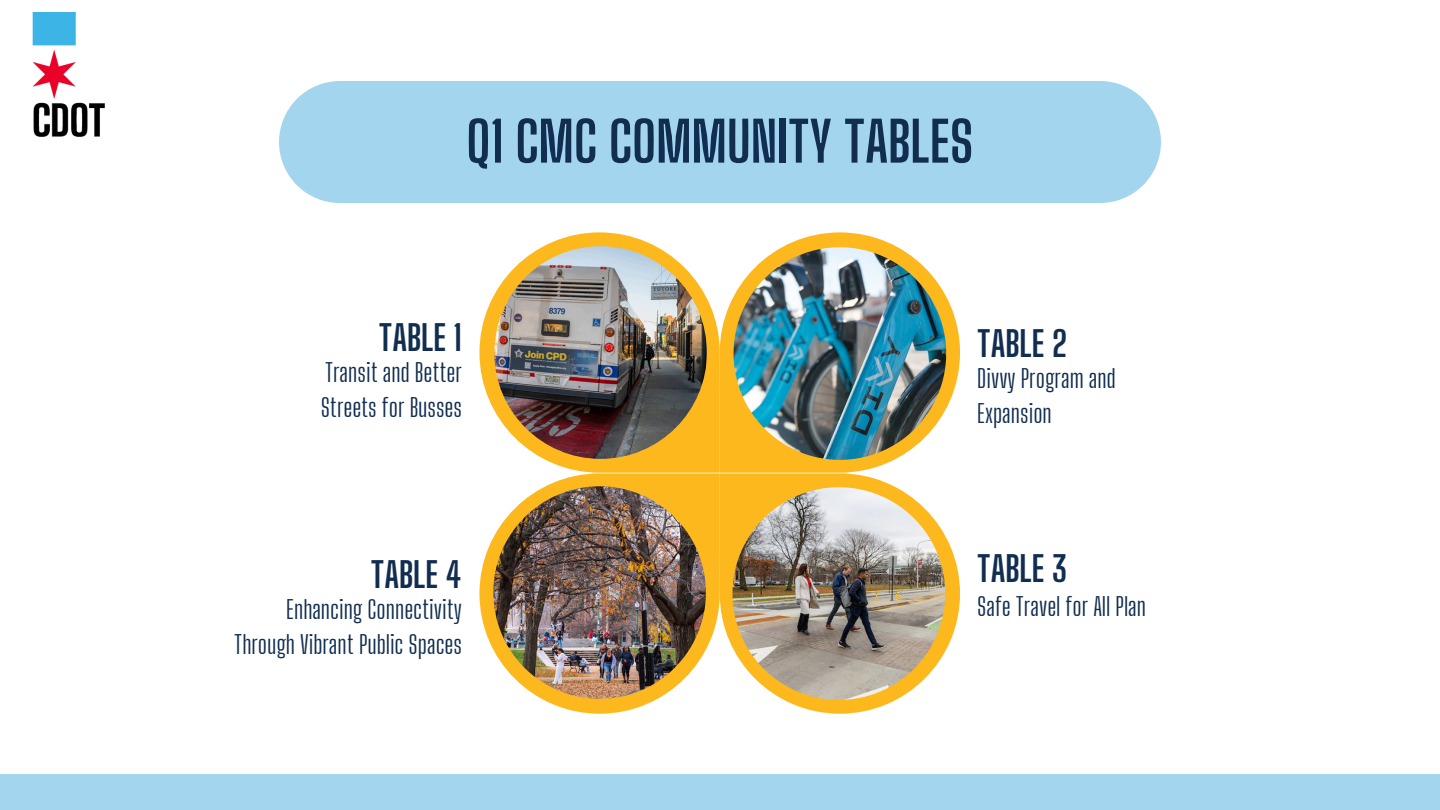
<style>
.page{position:relative;width:1440px;height:810px;background:#fff}
.page>*{position:absolute;margin:0;border:0;box-sizing:border-box;transform-origin:0 0}
.t1{font:700 55px "Big Shoulders Display";color:#112e51}
.t2{font:700 35px "Big Shoulders Display";color:#112e51}
.t3{font:25px/34.5px "Big Shoulders Display";color:#112e51}
</style>
<div class="page">
<div style="left:279px;top:81px;width:882px;height:122px;background:#a4d5ee"></div>
<svg style="left:479px;top:232px;width:241px;height:241px;fill:#fdb81e"></svg>
<img style="left:494px;top:246px;width:213px;height:213px;border-radius:50%">
<svg style="left:479px;top:473px;width:241px;height:241px"></svg>
<img style="left:493px;top:486px;width:213px;height:213px">
<svg style="left:720px;top:473px;width:240px;height:241px"></svg>
<img style="left:733px;top:487px;width:212px;height:213px">
<svg style="left:720px;top:232px;width:240px;height:241px"></svg>
<img style="left:734px;top:247px;width:212px;height:213px">
<div style="left:0;top:774px;width:1440px;height:36px;background:#a4d5ee"></div>
<img style="left:32px;top:13px;width:73px;height:124px">
<h2 class="t1" style="left:466px;top:109px;width:509px">Q1 CMC COMMUNITY TABLES</h2>
<p class="t2" style="left:379px;top:316px;width:85px">TABLE 1</p>
<p class="t3" style="left:321px;top:356px;width:143px">Transit and Better<br>Streets for Busses</p>
<p class="t3" style="left:977px;top:362px;width:140px">Divvy Program and<br>Expansion</p>
<h2 class="t2" style="left:977px;top:322px;width:92px">TABLE 2</h2>
<p class="t2" style="left:371px;top:553px;width:93px">TABLE 4</p>
<h2 class="t2" style="left:977px;top:548px;width:92px">TABLE 3</h2>
<p class="t3" style="left:234px;top:592px;width:229px;text-align:right">Enhancing Connectivity<br>Through Vibrant Public Spaces</p>
<p class="t3" style="left:977px;top:589px;width:170px">Safe Travel for All Plan</p>
</div>
